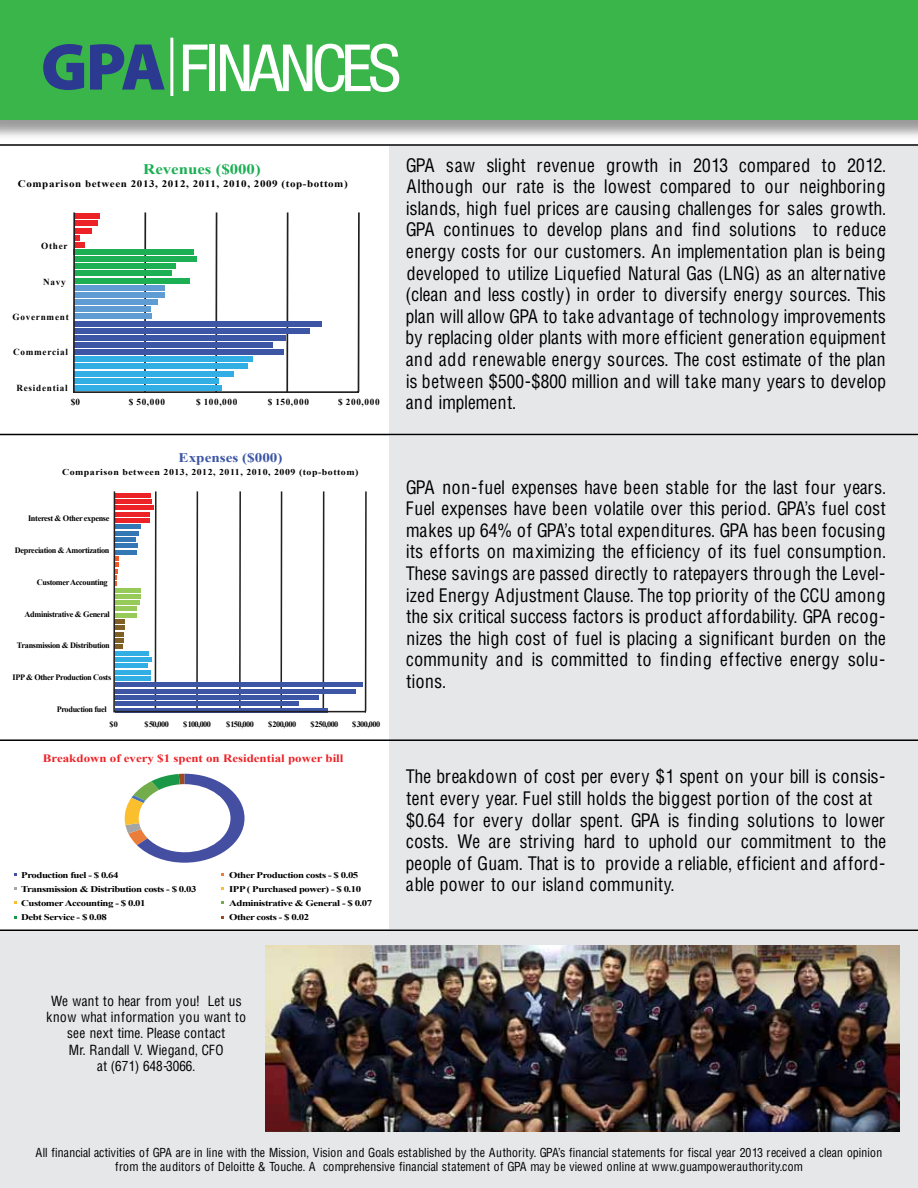
<style>
.page{position:relative;width:918px;height:1188px;background:#fff}
.page>*{position:absolute;margin:0;border:0;box-sizing:border-box;transform-origin:0 0}
.t1{font:64.5px "Context Reprise Cond S Si";letter-spacing:-.05em;color:#fff;scale:1.04 1}
.t2{font:18px/21.6px "Context Cond S Si";letter-spacing:.05em;color:#000;text-align:justify}
.t3{font:700 14.7px "Times New Roman";color:#1caf54;scale:1.15 1}
.t4{font:13.5px/16.2px "Context Cond S Si";letter-spacing:.05em;color:#000;text-align:center}
.t5{font:700 13.2px "Times New Roman";color:#3c55a5;scale:1.15 1}
.t6{font:12px/14.4px "Context Cond S Si";letter-spacing:.05em;color:#000;text-align:center}
.t7{font:700 11.25px "Times New Roman";color:#ed2227;scale:1.15 1}
.t8{font:700 9.9px "Times New Roman";letter-spacing:.05em;color:#010101;scale:1.11 1}
.t9{font:700 9.15px "Times New Roman";letter-spacing:.08em;color:#010101}
.t10{font:700 9px "Times New Roman";letter-spacing:.05em;color:#010101;scale:1.11 1}
.t11{font:700 8.85px/14.1px "Times New Roman";letter-spacing:-.04em;color:#010101;scale:1.22 1}
.t12{font:700 8.25px "Times New Roman";letter-spacing:-.04em;color:#010101}
</style>
<div class="page">
<div style="left:0;top:0;width:918px;height:120px;background:#39b54a"></div>
<svg style="left:43px;top:44px;width:41px;height:46px"></svg>
<svg style="left:90px;top:44px;width:75px;height:46px"></svg>
<hr style="left:170px;top:38px;width:3px;height:58px;background:#fff">
<div style="left:0;top:931px;width:918px;height:257px;background:#e6e7e8"></div>
<hr style="left:155px;top:492px;width:2px;height:220px;background:#231f20">
<hr style="left:196px;top:492px;width:2px;height:220px;background:#231f20">
<hr style="left:239px;top:492px;width:2px;height:220px;background:#231f20">
<hr style="left:280px;top:492px;width:2px;height:220px;background:#231f20">
<hr style="left:323px;top:492px;width:1px;height:220px;background:#231f20">
<hr style="left:115px;top:493px;width:35px;height:4px;background:#ed2227">
<div style="left:115px;top:499px;width:37px;height:5px;background:#ed2227"></div>
<hr style="left:115px;top:506px;width:39px;height:4px;background:#ed2227">
<hr style="left:115px;top:512px;width:34px;height:4px;background:#ed2227">
<div style="left:115px;top:518px;width:34px;height:5px;background:#ed2227"></div>
<hr style="left:115px;top:525px;width:26px;height:4px;background:#3377b4">
<hr style="left:115px;top:531px;width:24px;height:4px;background:#3377b4">
<div style="left:115px;top:537px;width:21px;height:5px;background:#3377b4"></div>
<hr style="left:115px;top:544px;width:23px;height:4px;background:#3377b4">
<hr style="left:115px;top:550px;width:22px;height:4px;background:#3377b4">
<svg style="left:116px;top:556px;width:2px;height:30px"></svg>
<hr style="left:115px;top:588px;width:25px;height:4px;background:#96ca59">
<div style="left:115px;top:594px;width:25px;height:5px;background:#96ca59"></div>
<div style="left:115px;top:600px;width:24px;height:5px;background:#96ca59"></div>
<hr style="left:115px;top:607px;width:22px;height:4px;background:#96ca59">
<div style="left:115px;top:613px;width:21px;height:5px;background:#96ca59"></div>
<div style="left:115px;top:619px;width:10px;height:5px;background:#7e6026"></div>
<hr style="left:115px;top:626px;width:10px;height:4px;background:#7e6026">
<svg style="left:116px;top:632px;width:8px;height:4px"></svg>
<div style="left:115px;top:638px;width:9px;height:5px;background:#7e6026"></div>
<svg style="left:116px;top:645px;width:7px;height:4px"></svg>
<hr style="left:115px;top:651px;width:34px;height:4px;background:#31afe5">
<div style="left:115px;top:657px;width:37px;height:5px;background:#31afe5"></div>
<hr style="left:115px;top:664px;width:33px;height:4px;background:#31afe5">
<hr style="left:115px;top:670px;width:36px;height:4px;background:#31afe5">
<div style="left:115px;top:676px;width:36px;height:5px;background:#31afe5"></div>
<hr style="left:115px;top:683px;width:247px;height:4px;background:#3c55a5">
<hr style="left:115px;top:689px;width:241px;height:4px;background:#3c55a5">
<div style="left:115px;top:695px;width:204px;height:5px;background:#3c55a5"></div>
<hr style="left:115px;top:702px;width:184px;height:4px;background:#3c55a5">
<hr style="left:115px;top:708px;width:213px;height:4px;background:#3c55a5">
<div style="left:113px;top:491px;width:254px;height:221px;border:2px solid #231f20"></div>
<div style="left:389px;top:436px;width:529px;height:316px;background:#e6e7e8"></div>
<img style="left:266px;top:945px;width:634px;height:187px">
<svg style="left:0;top:144px;width:918px;height:291px"></svg>
<svg style="left:0;top:739px;width:918px;height:192px"></svg>
<h1 class="t1" style="left:180px;top:30px;width:214px">FINANCES</h1>
<p class="t3" style="left:143px;top:159px;width:104px">Revenues ($000)</p>
<p class="t8" style="left:18px;top:177px;width:299px">Comparison between 2013, 2012, 2011, 2010, 2009 (top-bottom)</p>
<p class="t9" style="left:41px;top:240px;width:28px">Other</p>
<p class="t9" style="left:43px;top:275px;width:24px">Navy</p>
<p class="t9" style="left:13px;top:311px;width:58px">Government</p>
<p class="t9" style="left:13px;top:346px;width:57px">Commercial</p>
<p class="t9" style="left:16px;top:381px;width:53px">Residential</p>
<p class="t9" style="left:71px;top:396px;width:11px">$0</p>
<p class="t9" style="left:129px;top:396px;width:38px">$ 50,000</p>
<p class="t9" style="left:196px;top:396px;width:43px">$ 100,000</p>
<p class="t9" style="left:268px;top:396px;width:43px">$ 150,000</p>
<p class="t9" style="left:338px;top:396px;width:43px">$ 200,000</p>
<p class="t5" style="left:179px;top:449px;width:92px">Expenses ($000)</p>
<p class="t10" style="left:62px;top:466px;width:269px">Comparison between 2013, 2012, 2011, 2010, 2009 (top-bottom)</p>
<p class="t12" style="left:28px;top:513px;width:83px">Interest &amp; Other expense</p>
<p class="t12" style="left:15px;top:545px;width:96px">Depreciation &amp; Amortization</p>
<p class="t12" style="left:37px;top:576px;width:72px">Customer Accounting</p>
<p class="t12" style="left:25px;top:608px;width:87px">Administrative &amp; General</p>
<p class="t12" style="left:17px;top:640px;width:94px">Transmission &amp; Distribution</p>
<p class="t12" style="left:13px;top:671px;width:100px">IPP &amp; Other Production Costs</p>
<p class="t12" style="left:57px;top:703px;width:52px">Production fuel</p>
<p class="t12" style="left:110px;top:718px;width:10px">$0</p>
<p class="t12" style="left:145px;top:718px;width:26px">$ 50,000</p>
<p class="t12" style="left:183px;top:718px;width:29px">$ 100,000</p>
<p class="t12" style="left:226px;top:718px;width:29px">$ 150,000</p>
<p class="t12" style="left:268px;top:718px;width:30px">$ 200,000</p>
<p class="t12" style="left:310px;top:718px;width:30px">$ 250,000</p>
<p class="t12" style="left:352px;top:718px;width:30px">$ 300,000</p>
<p class="t7" style="left:43px;top:750px;width:263px">Breakdown of every $1 spent on Residential power bill</p>
<p class="t11" style="left:21px;top:868px;width:81px">Production fuel - $ 0.64</p>
<p class="t11" style="left:229px;top:868px;width:107px">Other Production costs - $ 0.05</p>
<p class="t11" style="left:21px;top:882px;width:145px">Transmission &amp; Distribution costs - $ 0.03</p>
<p class="t11" style="left:229px;top:882px;width:119px">IPP ( Purchased power) - $ 0.10<br>Administrative &amp; General - $ 0.07</p>
<p class="t11" style="left:21px;top:896px;width:104px">Customer Accounting - $ 0.01</p>
<p class="t11" style="left:21px;top:910px;width:72px">Debt Service - $ 0.08</p>
<p class="t11" style="left:229px;top:910px;width:67px">Other costs - $ 0.02</p>
<p class="t2" style="left:407px;top:154px;width:481px">GPA saw slight revenue growth in 2013 compared to 2012.<br>Although our rate is the lowest compared to our neighboring islands, high fuel prices are causing challenges for sales growth.<br>GPA continues to develop plans and find solutions to reduce energy costs for our customers. An implementation plan is being developed to utilize Liquefied Natural Gas (LNG) as an alternative (clean and less costly) in order to diversify energy sources. This plan will allow GPA to take advantage of technology improvements by replacing older plants with more efficient generation equipment and add renewable energy sources. The cost estimate of the plan is between $500-$800 million and will take many years to develop and implement.</p>
<p class="t2" style="left:407px;top:476px;width:481px">GPA non-fuel expenses have been stable for the last four years.<br>Fuel expenses have been volatile over this period. GPA’s fuel cost makes up 64% of GPA’s total expenditures. GPA has been focusing its efforts on maximizing the efficiency of its fuel consumption.<br>These savings are passed directly to ratepayers through the Level&shy;ized Energy Adjustment Clause. The top priority of the CCU among the six critical success factors is product affordability. GPA recog&shy;nizes the high cost of fuel is placing a significant burden on the community and is committed to finding effective energy solu&shy;tions.</p>
<p class="t2" style="left:407px;top:766px;width:481px;text-align:left">The breakdown of cost per every $1 spent on your bill is consis&shy;tent every year. Fuel still holds the biggest portion of the cost at $0.64 for every dollar spent. GPA is finding solutions to lower costs. We are striving hard to uphold our commitment to the people of Guam. That is to provide a reliable, efficient and afford&shy;able power to our island community.</p>
<p class="t4" style="left:47px;top:993px;width:201px">We want to hear from you! Let us know what information you want to see next time. Please contact<br>Mr. Randall V. Wiegand, CFO<br>at (671) 648-3066.</p>
<p class="t6" style="left:36px;top:1145px;width:848px">All financial activities of GPA are in line with the Mission, Vision and Goals established by the Authority. GPA’s financial statements for fiscal year 2013 received a clean opinion from the auditors of Deloitte &amp; Touche. A comprehensive financial statement of GPA may be viewed online at www.guampowerauthority.com</p>
</div>
